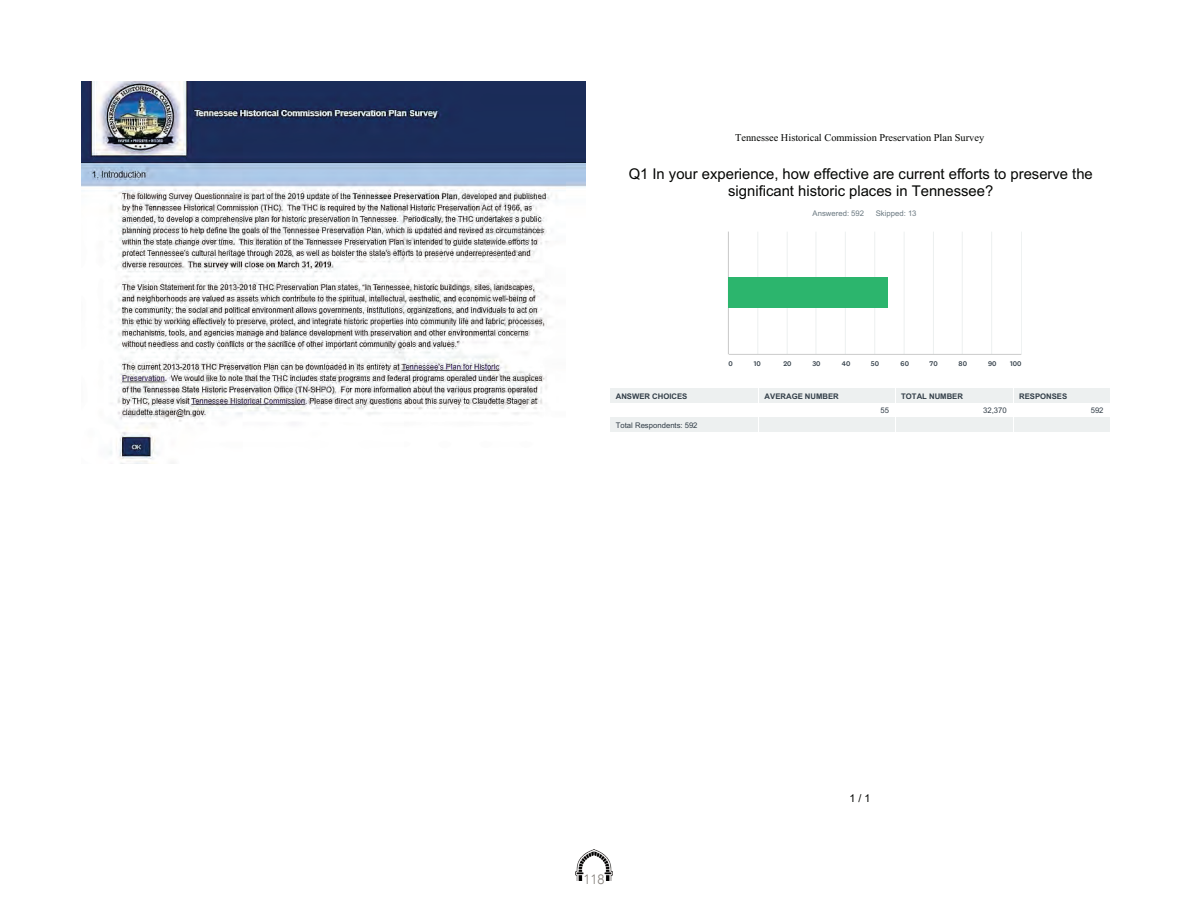
<style>
.page{position:relative;width:1188px;height:918px;background:#fff}
.page>*{position:absolute;margin:0;border:0;box-sizing:border-box;transform-origin:0 0}
.t1{font:14.85px/16.8px "Arial";color:#040503;text-align:center}
.t2{font:300 13.5px "Avenir";color:#85807b}
.t3{font:10.8px "Arial";color:#040503}
.t4{font:10.35px "Times New Roman";color:#040503}
.t5{font:700 7.8px "Arial";color:#323e48}
.t6{font:7.8px "Arial";color:#323e48}
.t7{font:7.8px "Arial";color:#6a7880}
.t8{font:7.05px "Copyright Klim Type Foundry Not Licensedfor Desktop Use";color:#323e48}
</style>
<div class="page">
<img style="left:575px;top:849px;width:38px;height:31px">
<img style="left:81px;top:81px;width:505px;height:382px">
<div style="left:610px;top:389px;width:148px;height:14px;background:#edf0f0"></div>
<div style="left:758px;top:389px;width:137px;height:14px;background:#edf0f0"></div>
<div style="left:895px;top:389px;width:118px;height:14px;background:#edf0f0"></div>
<div style="left:1013px;top:389px;width:96px;height:14px;background:#edf0f0"></div>
<div style="left:610px;top:418px;width:148px;height:14px;background:#edf0f0"></div>
<div style="left:758px;top:418px;width:137px;height:14px;background:#edf0f0"></div>
<div style="left:895px;top:418px;width:118px;height:14px;background:#edf0f0"></div>
<div style="left:1013px;top:418px;width:96px;height:14px;background:#edf0f0"></div>
<svg style="left:758px;top:389px;width:1px;height:43px"></svg>
<svg style="left:895px;top:389px;width:1px;height:43px"></svg>
<svg style="left:1013px;top:389px;width:1px;height:43px"></svg>
<hr style="left:758px;top:232px;width:1px;height:122px;background:#edf0f0">
<hr style="left:787px;top:232px;width:1px;height:122px;background:#edf0f0">
<hr style="left:816px;top:232px;width:1px;height:122px;background:#edf0f0">
<hr style="left:845px;top:232px;width:1px;height:122px;background:#edf0f0">
<hr style="left:874px;top:232px;width:1px;height:122px;background:#edf0f0">
<hr style="left:904px;top:232px;width:1px;height:122px;background:#edf0f0">
<hr style="left:933px;top:232px;width:1px;height:122px;background:#edf0f0">
<hr style="left:962px;top:232px;width:1px;height:122px;background:#edf0f0">
<hr style="left:991px;top:232px;width:1px;height:122px;background:#edf0f0">
<hr style="left:1021px;top:232px;width:1px;height:122px;background:#edf0f0">
<hr style="left:728px;top:232px;width:1px;height:122px;background:#cbcbcb">
<hr style="left:729px;top:354px;width:292px;height:1px;background:#cbcbcb">
<div style="left:729px;top:278px;width:159px;height:30px;background:#2cb56d"></div>
<p class="t4" style="left:735px;top:134px;width:251px">Tennessee Historical Commission Preservation Plan Survey</p>
<p class="t1" style="left:629px;top:167px;width:466px">Q1 In your experience, how effective are current efforts to preserve the significant historic places in Tennessee?</p>
<p class="t7" style="left:813px;top:210px;width:53px">Answered: 592</p>
<p class="t7" style="left:876px;top:210px;width:42px">Skipped: 13</p>
<p class="t8" style="left:729px;top:360px;width:6px">0</p>
<p class="t8" style="left:754px;top:360px;width:9px">10</p>
<p class="t8" style="left:783px;top:360px;width:10px">20</p>
<p class="t8" style="left:812px;top:360px;width:10px">30</p>
<p class="t8" style="left:842px;top:360px;width:10px">40</p>
<p class="t8" style="left:871px;top:360px;width:10px">50</p>
<p class="t8" style="left:901px;top:360px;width:10px">60</p>
<p class="t8" style="left:930px;top:360px;width:10px">70</p>
<p class="t8" style="left:959px;top:360px;width:10px">80</p>
<p class="t8" style="left:988px;top:360px;width:10px">90</p>
<p class="t8" style="left:1010px;top:360px;width:13px">100</p>
<p class="t5" style="left:616px;top:391px;width:73px">ANSWER CHOICES</p>
<p class="t5" style="left:765px;top:391px;width:76px">AVERAGE NUMBER</p>
<p class="t5" style="left:901px;top:391px;width:63px">TOTAL NUMBER</p>
<p class="t5" style="left:1019px;top:391px;width:50px">RESPONSES</p>
<p class="t6" style="left:616px;top:422px;width:83px">Total Respondents: 592</p>
<p class="t6" style="left:881px;top:407px;width:10px">55</p>
<p class="t6" style="left:983px;top:407px;width:25px">32,370</p>
<p class="t6" style="left:1091px;top:407px;width:14px">592</p>
<p class="t2" style="left:584px;top:871px;width:23px">118</p>
<p class="t3" style="left:849px;top:794px;width:23px">1 / 1</p>
</div>
